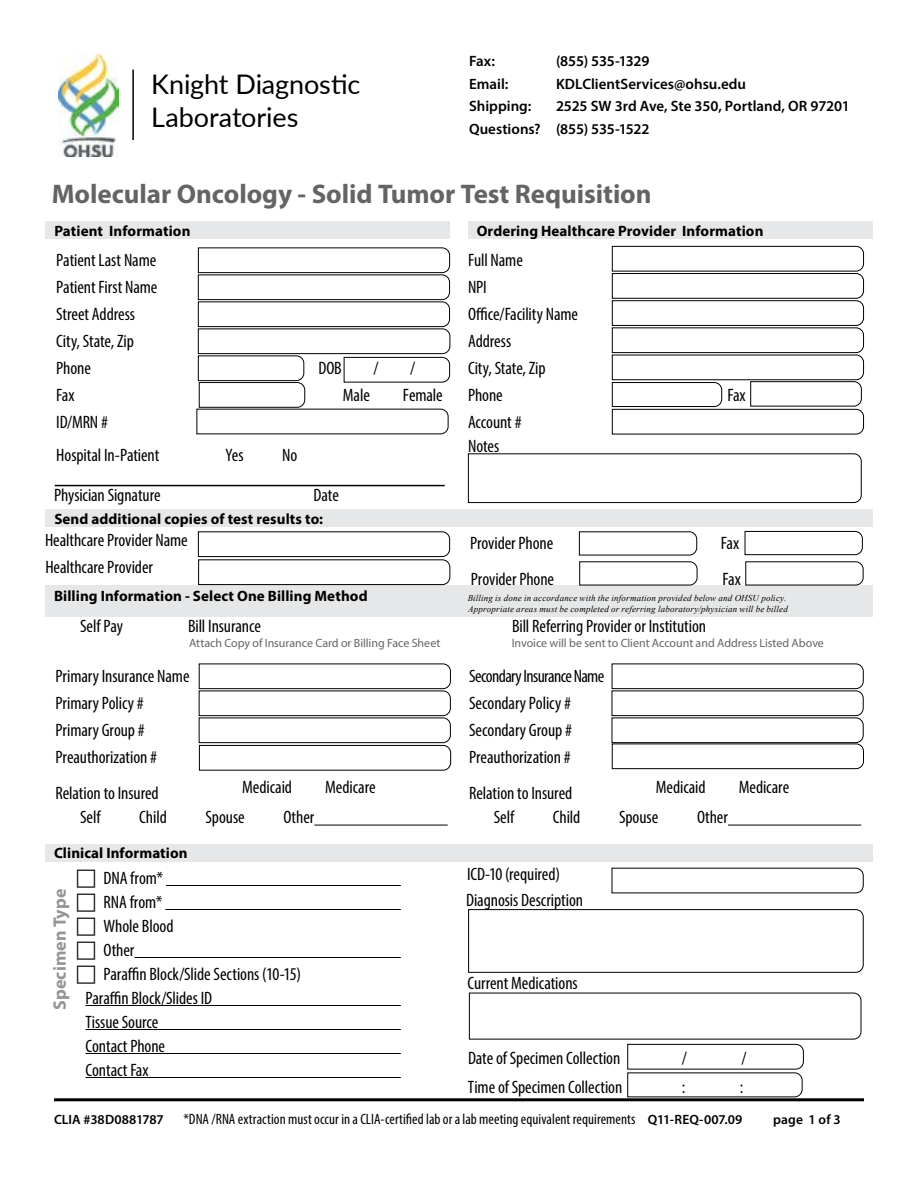
<style>
.page{position:relative;width:918px;height:1188px;background:#fff}
.page>*{position:absolute;margin:0;border:0;box-sizing:border-box;transform-origin:0 0}
.t1{font:700 27px "Myriad Pro";letter-spacing:-.005em;color:#636466}
.t2{font:27px/32.4px "Lato";letter-spacing:-.005em;color:#000}
.t3{font:condensed 18px/27px "Myriad Pro";letter-spacing:-.005em;color:#000}
.t4{font:700 18px "Myriad Pro";color:#939598}
.t5{font:700 15px "Myriad Pro";letter-spacing:.005em;color:#000}
.t6{font:600 15px/22.5px "Myriad Pro";color:#000}
.t7{font:condensed 15px "Myriad Pro";letter-spacing:.005em;color:#000}
.t8{font:600 15px "Myriad Pro";letter-spacing:-.02em;color:#000}
.t9{font:600 13.5px "Myriad Pro";letter-spacing:.005em;color:#000}
.t10{font:12px "Myriad Pro";letter-spacing:-.005em;color:#636466}
.t11{font:italic 9px/10.8px "Times New Roman";letter-spacing:.02em;color:#000}
.s1{font-weight:600;font-stretch:normal;font-size:13.5px}
</style>
<div class="page">
<img style="left:58px;top:54px;width:60px;height:103px">
<hr style="left:132px;top:70px;width:2px;height:70px;background:#000">
<hr style="left:166px;top:885px;width:235px;height:1px;background:#000">
<hr style="left:165px;top:909px;width:236px;height:1px;background:#000">
<hr style="left:134px;top:957px;width:267px;height:1px;background:#000">
<hr style="left:86px;top:1005px;width:315px;height:1px;background:#000">
<hr style="left:86px;top:1029px;width:315px;height:1px;background:#000">
<hr style="left:86px;top:1053px;width:315px;height:1px;background:#000">
<hr style="left:86px;top:1077px;width:315px;height:1px;background:#000">
<div style="left:45px;top:221px;width:405px;height:18px;background:#e6e7e8"></div>
<div style="left:45px;top:509px;width:828px;height:18px;background:#e6e7e8"></div>
<div style="left:45px;top:585px;width:828px;height:31px;background:#e6e7e8"></div>
<div style="left:45px;top:844px;width:828px;height:18px;background:#e6e7e8"></div>
<div style="left:468px;top:221px;width:404px;height:18px;background:#e6e7e8"></div>
<hr style="left:55px;top:485px;width:390px;height:1px;background:#000">
<hr style="left:314px;top:825px;width:134px;height:1px;background:#000">
<hr style="left:728px;top:825px;width:133px;height:1px;background:#000">
<hr style="left:54px;top:1098px;width:810px;height:3px;background:#000">
<svg style="left:196px;top:247px;width:255px;height:188px"></svg>
<svg style="left:468px;top:453px;width:394px;height:50px"></svg>
<svg style="left:198px;top:531px;width:253px;height:54px"></svg>
<svg style="left:198px;top:663px;width:253px;height:108px"></svg>
<svg style="left:611px;top:663px;width:253px;height:106px"></svg>
<svg style="left:612px;top:246px;width:252px;height:189px"></svg>
<svg style="left:744px;top:531px;width:119px;height:24px"></svg>
<svg style="left:579px;top:531px;width:119px;height:55px"></svg>
<svg style="left:745px;top:561px;width:119px;height:25px"></svg>
<svg style="left:468px;top:909px;width:396px;height:64px"></svg>
<svg style="left:611px;top:867px;width:253px;height:27px"></svg>
<svg style="left:469px;top:992px;width:393px;height:106px"></svg>
<h1 class="t2" style="left:151px;top:67px;width:211px">Knight Diagnostic<br>Laboratories</h1>
<p class="t6" style="left:469px;top:50px;width:27px">Fax:</p>
<p class="t8" style="left:556px;top:52px;width:95px">(855) 535-1329</p>
<p class="t6" style="left:469px;top:72px;width:41px">Email:</p>
<p class="t6" style="left:556px;top:72px;width:192px">KDLClientServices@ohsu.edu</p>
<p class="t6" style="left:469px;top:95px;width:64px">Shipping:</p>
<p class="t6" style="left:469px;top:95px;width:382px;text-indent:87px">2525 SW 3rd Ave, Ste 350, Portland, OR 97201<br>Questions? (855) 535-1522</p>
<h1 class="t1" style="left:52px;top:176px;width:601px">Molecular Oncology - Solid Tumor Test Requisition</h1>
<p class="t5" style="left:54px;top:221px;width:138px">Patient Information</p>
<p class="t3" style="left:56px;top:247px;width:103px">Patient Last Name<br>Patient First Name<br>Street Address<br>City, State, Zip<br>Phone</p>
<p class="t3" style="left:318px;top:355px;width:25px">DOB</p>
<p class="t3" style="left:373px;top:355px;width:7px">/</p>
<p class="t3" style="left:410px;top:355px;width:7px">/</p>
<p class="t3" style="left:56px;top:382px;width:20px">Fax</p>
<p class="t3" style="left:343px;top:382px;width:28px">Male</p>
<p class="t3" style="left:403px;top:382px;width:41px">Female</p>
<p class="t3" style="left:56px;top:406px;width:105px;line-height:33px">ID/MRN #<br>Hospital In-Patient</p>
<p class="t3" style="left:226px;top:442px;width:19px">Yes</p>
<p class="t3" style="left:282px;top:442px;width:17px">No</p>
<p class="t5" style="left:477px;top:221px;width:288px">Ordering Healthcare Provider Information</p>
<p class="t3" style="left:468px;top:246px;width:112px">Full Name<br>NPI<br>Office/Facility Name<br>Address<br>City, State, Zip<br>Phone</p>
<p class="t3" style="left:468px;top:409px;width:55px;line-height:24px">Account #<br>Notes</p>
<p class="t3" style="left:727px;top:381px;width:20px">Fax</p>
<p class="t3" style="left:54px;top:482px;width:108px">Physician Signature</p>
<p class="t3" style="left:314px;top:482px;width:27px">Date</p>
<p class="t3" style="left:45px;top:526px;width:144px">Healthcare Provider Name</p>
<p class="t3" style="left:470px;top:530px;width:85px">Provider Phone</p>
<p class="t3" style="left:721px;top:530px;width:20px">Fax</p>
<p class="t3" style="left:45px;top:554px;width:109px">Healthcare Provider</p>
<p class="t3" style="left:471px;top:565px;width:85px">Provider Phone</p>
<p class="t3" style="left:723px;top:565px;width:20px">Fax</p>
<p class="t5" style="left:54px;top:509px;width:270px">Send additional copies of test results to:</p>
<p class="t5" style="left:54px;top:586px;width:315px">Billing Information - Select One Billing Method</p>
<p class="t11" style="left:468px;top:593px;width:322px">Billing is done in accordance with the information provided below and OHSU policy.<br>Appropriate areas must be completed or referring laboratory/physician will be billed</p>
<p class="t3" style="left:80px;top:613px;width:44px">Self Pay</p>
<p class="t3" style="left:188px;top:613px;width:74px">Bill Insurance</p>
<p class="t3" style="left:512px;top:613px;width:196px">Bill Referring Provider or Institution</p>
<p class="t10" style="left:189px;top:636px;width:253px">Attach Copy of Insurance Card or Billing Face Sheet</p>
<p class="t10" style="left:512px;top:636px;width:314px">Invoice will be sent to Client Account and Address Listed Above</p>
<p class="t3" style="left:56px;top:663px;width:135px">Primary Insurance Name<br>Primary Policy #<br>Primary Group #<br>Preauthorization #</p>
<p class="t3" style="left:56px;top:780px;width:105px">Relation to Insured</p>
<p class="t3" style="left:242px;top:774px;width:51px">Medicaid</p>
<p class="t3" style="left:325px;top:774px;width:52px">Medicare</p>
<p class="t3" style="left:80px;top:804px;width:22px">Self</p>
<p class="t3" style="left:139px;top:804px;width:29px">Child</p>
<p class="t3" style="left:206px;top:804px;width:41px">Spouse</p>
<p class="t3" style="left:283px;top:804px;width:32px">Other</p>
<p class="t5" style="left:54px;top:844px;width:135px">Clinical Information</p>
<p class="t3" style="left:469px;top:663px;width:137px">Secondary Insurance Name<br>Secondary Policy #<br>Secondary Group #<br>Preauthorization #</p>
<p class="t3" style="left:469px;top:780px;width:105px">Relation to Insured</p>
<p class="t3" style="left:656px;top:774px;width:51px">Medicaid</p>
<p class="t3" style="left:739px;top:774px;width:52px">Medicare</p>
<p class="t3" style="left:494px;top:804px;width:22px">Self</p>
<p class="t3" style="left:553px;top:804px;width:29px">Child</p>
<p class="t3" style="left:619px;top:804px;width:41px">Spouse</p>
<p class="t3" style="left:697px;top:804px;width:32px">Other</p>
<p class="t3" style="left:467px;top:861px;width:95px">ICD-10 (required)</p>
<p class="t3" style="left:104px;top:864px;width:61px">DNA from*</p>
<p class="t3" style="left:104px;top:888px;width:61px">RNA from*</p>
<p class="t3" style="left:104px;top:912px;width:72px">Whole Blood</p>
<p class="t3" style="left:104px;top:936px;width:32px">Other</p>
<p class="t3" style="left:104px;top:960px;width:199px">Paraffin Block/Slide Sections (10-15)</p>
<p class="t3" style="left:86px;top:984px;width:128px">Paraffin Block/Slides ID</p>
<p class="t3" style="left:86px;top:1008px;width:74px">Tissue Source</p>
<p class="t3" style="left:86px;top:1032px;width:81px">Contact Phone</p>
<p class="t3" style="left:86px;top:1056px;width:65px">Contact Fax</p>
<p class="t4" style="left:48px;top:1010px;width:122px;rotate:-90deg">Specimen Type</p>
<p class="t3" style="left:466px;top:887px;width:119px">Diagnosis Description</p>
<p class="t3" style="left:468px;top:969px;width:112px">Current Medications</p>
<p class="t3" style="left:468px;top:1045px;width:154px">Date of Specimen Collection</p>
<p class="t3" style="left:682px;top:1045px;width:7px">/</p>
<p class="t3" style="left:741px;top:1045px;width:7px">/</p>
<p class="t3" style="left:468px;top:1073px;width:156px">Time of Specimen Collection</p>
<p class="t3" style="left:682px;top:1073px;width:5px">:</p>
<p class="t3" style="left:740px;top:1073px;width:5px">:</p>
<p class="t9" style="left:54px;top:1111px;width:111px">CLIA #38D0881787</p>
<p class="t7" style="left:183px;top:1110px;width:561px">*DNA /RNA extraction must occur in a CLIA-certified lab or a lab meeting equivalent requirements <span class="s1">Q11‐REQ‐007.09</span></p>
<p class="t9" style="left:773px;top:1111px;width:69px">page 1 of 3</p>
</div>
